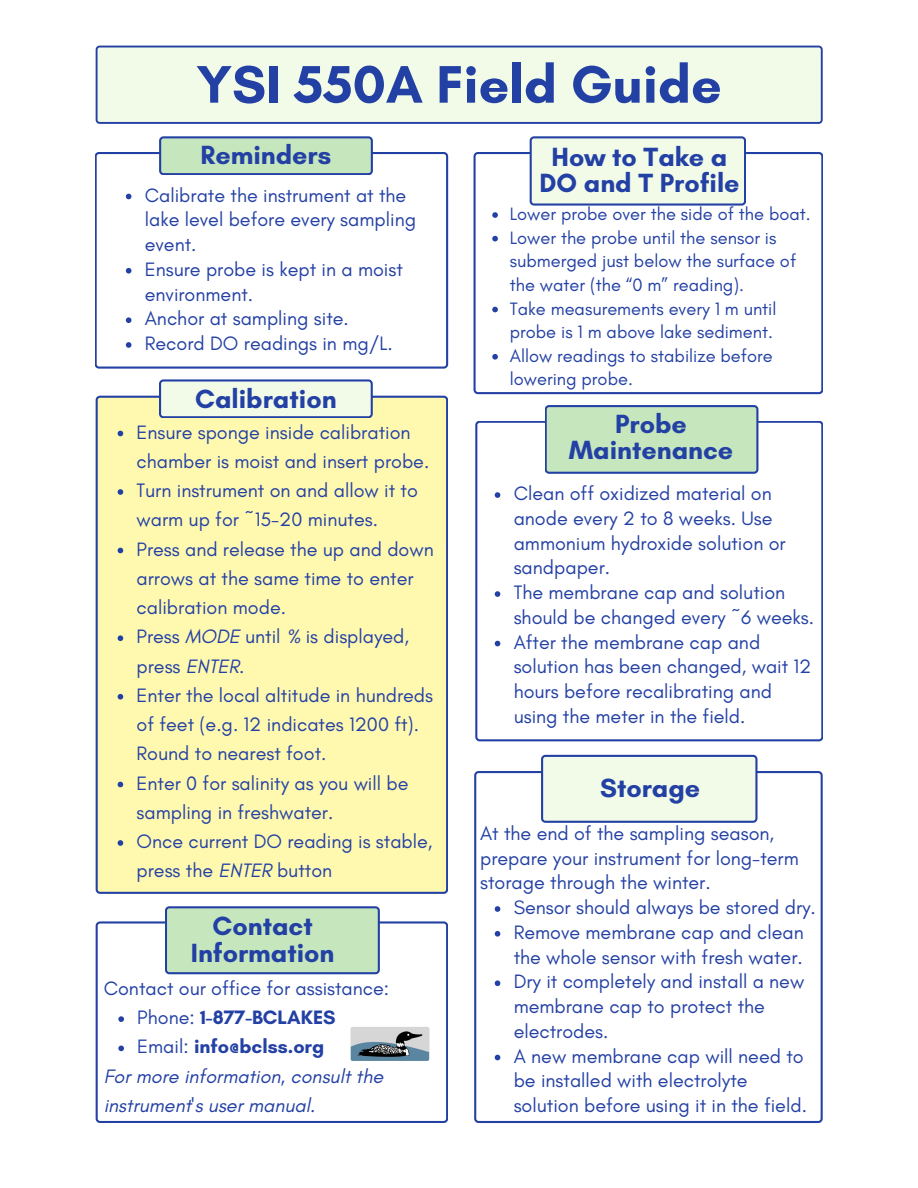
<style>
.page{position:relative;width:918px;height:1188px;background:#fff}
.page>*{position:absolute;margin:0;border:0;box-sizing:border-box;transform-origin:0 0}
.t1{font:700 53.85px "Glacial Indifference";color:#2340a4}
.t2{font:700 26.85px/26.4px "Glacial Indifference";color:#2340a4;text-align:center}
.t3{font:19.8px/24.8px "Glacial Indifference";color:#2340a4}
.t4{font:italic 19.8px/29.2px "Glacial Indifference";color:#2340a4}
.t5{font:700 19.8px "Glacial Indifference";color:#2340a4}
.t6{font:18.3px/23.7px "Glacial Indifference";color:#2340a4}
.s1{font-style:italic}
.s2{font-weight:400}
</style>
<div class="page">
<div style="left:96px;top:46px;width:727px;height:78px;background:#f2fae8"></div>
<svg style="left:474px;top:771px;width:349px;height:352px"></svg>
<svg style="left:541px;top:755px;width:217px;height:68px;background:#e2ebe2"></svg>
<svg style="left:95px;top:152px;width:353px;height:217px"></svg>
<div style="left:96px;top:396px;width:352px;height:498px;background:#fff9b0"></div>
<svg style="left:475px;top:421px;width:348px;height:320px"></svg>
<svg style="left:159px;top:379px;width:214px;height:39px;background:#dae4e0"></svg>
<svg style="left:545px;top:405px;width:213px;height:69px;background:#bad9bc"></svg>
<svg style="left:159px;top:136px;width:214px;height:39px;background:#b3d2bb"></svg>
<svg style="left:474px;top:152px;width:349px;height:242px"></svg>
<svg style="left:530px;top:136px;width:216px;height:70px;background:#e3ece3"></svg>
<svg style="left:96px;top:921px;width:352px;height:202px"></svg>
<svg style="left:165px;top:906px;width:215px;height:68px;background:#bad9bc"></svg>
<svg style="left:118px;top:1016px;width:6px;height:6px"></svg>
<svg style="left:118px;top:1046px;width:6px;height:5px"></svg>
<img style="left:349px;top:1024px;width:83px;height:40px">
<svg style="left:495px;top:906px;width:5px;height:6px"></svg>
<svg style="left:495px;top:931px;width:5px;height:6px"></svg>
<svg style="left:495px;top:980px;width:5px;height:6px"></svg>
<svg style="left:495px;top:1055px;width:5px;height:5px"></svg>
<svg style="left:126px;top:194px;width:5px;height:5px"></svg>
<svg style="left:126px;top:268px;width:5px;height:6px"></svg>
<svg style="left:126px;top:317px;width:5px;height:6px"></svg>
<svg style="left:126px;top:342px;width:5px;height:6px"></svg>
<svg style="left:495px;top:492px;width:5px;height:6px"></svg>
<svg style="left:495px;top:591px;width:5px;height:6px"></svg>
<svg style="left:495px;top:641px;width:5px;height:5px"></svg>
<svg style="left:118px;top:431px;width:5px;height:5px"></svg>
<svg style="left:118px;top:489px;width:5px;height:6px"></svg>
<svg style="left:118px;top:548px;width:5px;height:5px"></svg>
<svg style="left:118px;top:635px;width:5px;height:6px"></svg>
<svg style="left:118px;top:694px;width:5px;height:6px"></svg>
<svg style="left:118px;top:782px;width:5px;height:5px"></svg>
<svg style="left:118px;top:840px;width:5px;height:6px"></svg>
<svg style="left:492px;top:212px;width:6px;height:6px"></svg>
<svg style="left:492px;top:236px;width:6px;height:5px"></svg>
<svg style="left:492px;top:307px;width:6px;height:5px"></svg>
<svg style="left:492px;top:354px;width:6px;height:6px"></svg>
<h2 class="t1" style="left:196px;top:52px;width:527px">YSI 550A Field Guide</h2>
<h1 class="t2" style="left:201px;top:142px;width:132px">Reminders</h1>
<h2 class="t3" style="left:145px;top:182px;width:273px">Calibrate the instrument at the lake level before every sampling event.</h2>
<p class="t3" style="left:145px;top:256px;width:260px">Ensure probe is kept in a moist environment.</p>
<p class="t3" style="left:145px;top:306px;width:206px">Anchor at sampling site.</p>
<p class="t3" style="left:145px;top:331px;width:249px">Record DO readings in mg/L.</p>
<p class="t2" style="left:195px;top:385px;width:143px">Calibration</p>
<p class="t3" style="left:137px;top:417px;width:294px;line-height:29.2px">Ensure sponge inside calibration chamber is moist and insert probe.</p>
<p class="t3" style="left:137px;top:475px;width:283px;line-height:29.2px">Turn instrument on and allow it to warm up for ~15-20 minutes.</p>
<p class="t3" style="left:137px;top:534px;width:299px;line-height:29.2px">Press and release the up and down arrows at the same time to enter calibration mode.</p>
<h2 class="t3" style="left:137px;top:622px;width:274px;line-height:29.2px">Press <span class="s1">MODE</span> until <span class="s1">%</span> is displayed, press <span class="s1">ENTER</span>.</h2>
<p class="t3" style="left:137px;top:680px;width:298px;line-height:29.2px">Enter the local altitude in hundreds of feet (e.g. 12 indicates 1200 ft).<br>Round to nearest foot.</p>
<p class="t3" style="left:137px;top:768px;width:273px;line-height:29.2px">Enter 0 for salinity as you will be sampling in freshwater.</p>
<p class="t3" style="left:137px;top:826px;width:298px;line-height:29.2px">Once current DO reading is stable, press the <span class="s1">ENTER</span> button</p>
<p class="t2" style="left:191px;top:913px;width:145px">Contact<br>Information</p>
<h2 class="t3" style="left:104px;top:976px;width:287px">Contact our office for assistance:</h2>
<p class="t5" style="left:137px;top:1005px;width:200px"><span class="s2">Phone:</span> 1-877-BCLAKES</p>
<p class="t5" style="left:137px;top:1035px;width:188px"><span class="s2">Email:</span> info@bclss.org</p>
<p class="t4" style="left:104px;top:1061px;width:281px">For more information, consult the instrument's user manual.</p>
<p class="t2" style="left:539px;top:143px;width:202px">How to Take a<br>DO and T Profile</p>
<h2 class="t6" style="left:510px;top:202px;width:302px">Lower probe over the side of the boat.</h2>
<p class="t6" style="left:510px;top:225px;width:288px">Lower the probe until the sensor is submerged just below the surface of the water (the “0 m” reading).</p>
<p class="t6" style="left:510px;top:296px;width:268px">Take measurements every 1 m until probe is 1 m above lake sediment.</p>
<p class="t6" style="left:510px;top:344px;width:264px">Allow readings to stabilize before lowering probe.</p>
<p class="t2" style="left:569px;top:411px;width:166px;line-height:25.8px">Probe<br>Maintenance</p>
<p class="t3" style="left:514px;top:481px;width:274px">Clean off oxidized material on anode every 2 to 8 weeks. Use ammonium hydroxide solution or sandpaper.</p>
<h2 class="t3" style="left:514px;top:580px;width:302px">The membrane cap and solution should be changed every ~6 weeks.</h2>
<p class="t3" style="left:514px;top:629px;width:299px">After the membrane cap and solution has been changed, wait 12 hours before recalibrating and using the meter in the field.</p>
<p class="t2" style="left:600px;top:774px;width:102px">Storage</p>
<p class="t3" style="left:480px;top:821px;width:320px">At the end of the sampling season, prepare your instrument for long-term storage through the winter.</p>
<p class="t3" style="left:514px;top:895px;width:304px">Sensor should always be stored dry.</p>
<p class="t3" style="left:514px;top:920px;width:292px">Remove membrane cap and clean the whole sensor with fresh water.</p>
<p class="t3" style="left:514px;top:969px;width:292px">Dry it completely and install a new membrane cap to protect the electrodes.</p>
<p class="t3" style="left:514px;top:1043px;width:295px">A new membrane cap will need to be installed with electrolyte solution before using it in the field.</p>
</div>
